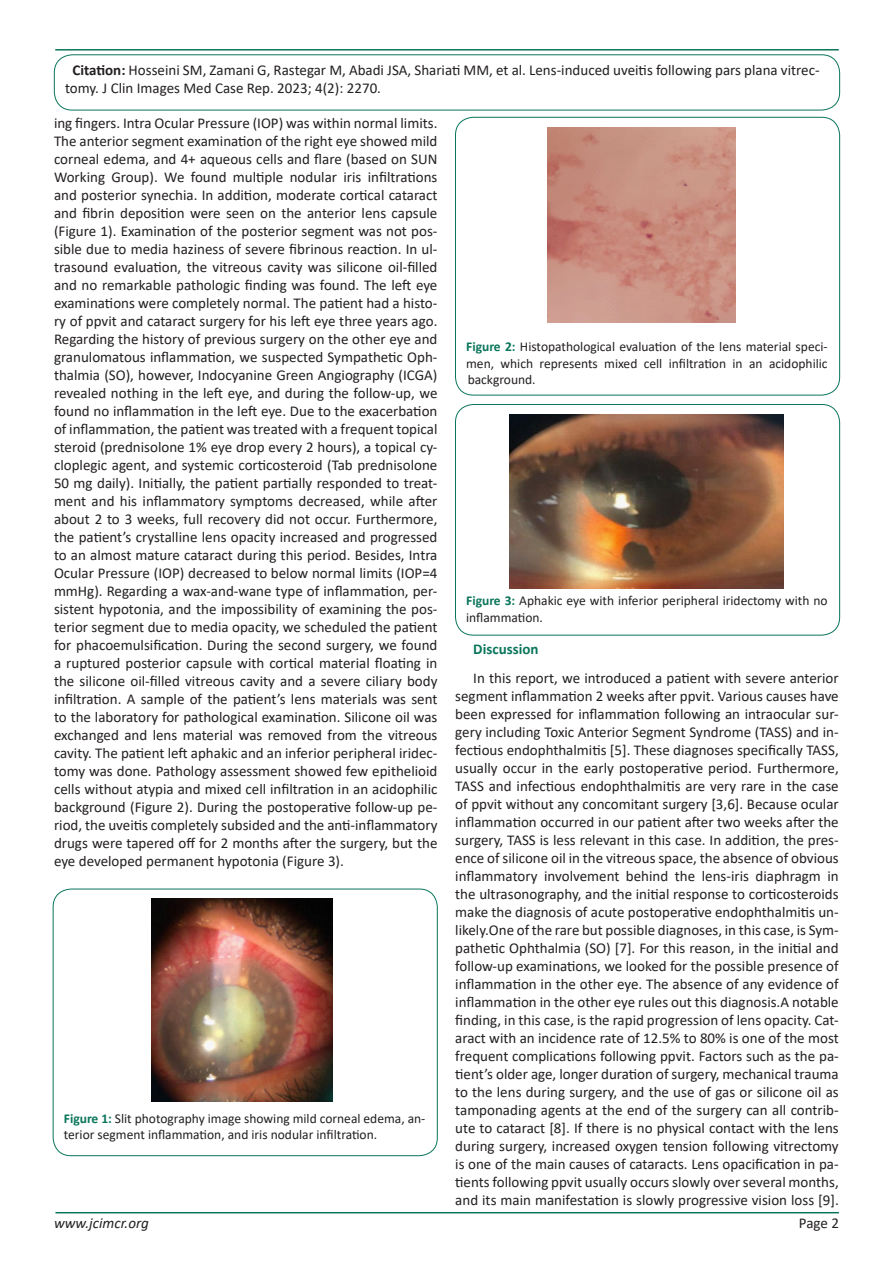
<style>
.page{position:relative;width:893px;height:1263px;background:#fff}
.page>*{position:absolute;margin:0;border:0;box-sizing:border-box;transform-origin:0 0}
.t1{font:15px/18px "Calibri";color:#231f20;text-align:justify}
.t2{font:italic 15px "Calibri";color:#231f20}
.t3{font:700 15px "Calibri";color:#0a755b}
.t4{font:13.5px/16.5px "Calibri";color:#231f20}
.s1{font-weight:700}
.s2{font-weight:700;color:#0a755b}
</style>
<div class="page">
<hr style="left:55px;top:1212px;width:784px;height:1px;background:#0a755b">
<hr style="left:55px;top:49px;width:784px;height:2px;background:#0a755b">
<div style="left:54px;top:55px;width:786px;height:55px;border:1px solid #0a755b;border-radius:18px"></div>
<div style="left:53px;top:889px;width:384px;height:267px;border:1px solid #0a755b;border-radius:18px"></div>
<img style="left:151px;top:899px;width:181px;height:202px">
<div style="left:455px;top:117px;width:385px;height:278px;border:1px solid #0a755b;border-radius:18px"></div>
<img style="left:547px;top:127px;width:188px;height:196px">
<div style="left:455px;top:404px;width:385px;height:231px;border:1px solid #0a755b;border-radius:18px"></div>
<img style="left:510px;top:414px;width:273px;height:174px">
<p class="t1" style="left:65px;top:61px;width:756px;text-indent:8px"><span class="s1">Citation:</span> Hosseini SM, Zamani G, Rastegar M, Abadi JSA, Shariati MM, et al. Lens-induced uveitis following pars plana vitrec&shy;tomy. J Clin Images Med Case Rep. 2023; 4(2): 2270.</p>
<p class="t1" style="left:54px;top:114px;width:385px">ing fingers. Intra Ocular Pressure (IOP) was within normal limits.<br>The anterior segment examination of the right eye showed mild corneal edema, and 4+ aqueous cells and flare (based on SUN Working Group). We found multiple nodular iris infiltrations and posterior synechia. In addition, moderate cortical cataract and fibrin deposition were seen on the anterior lens capsule (Figure 1). Examination of the posterior segment was not pos&shy;sible due to media haziness of severe fibrinous reaction. In ul&shy;trasound evaluation, the vitreous cavity was silicone oil-filled and no remarkable pathologic finding was found. The left eye examinations were completely normal. The patient had a histo&shy;ry of ppvit and cataract surgery for his left eye three years ago.<br>Regarding the history of previous surgery on the other eye and granulomatous inflammation, we suspected Sympathetic Oph&shy;thalmia (SO), however, Indocyanine Green Angiography (ICGA) revealed nothing in the left eye, and during the follow-up, we found no inflammation in the left eye. Due to the exacerbation of inflammation, the patient was treated with a frequent topical steroid (prednisolone 1% eye drop every 2 hours), a topical cy&shy;cloplegic agent, and systemic corticosteroid (Tab prednisolone 50 mg daily). Initially, the patient partially responded to treat&shy;ment and his inflammatory symptoms decreased, while after about 2 to 3 weeks, full recovery did not occur. Furthermore, the patient’s crystalline lens opacity increased and progressed to an almost mature cataract during this period. Besides, Intra Ocular Pressure (IOP) decreased to below normal limits (IOP=4 mmHg). Regarding a wax-and-wane type of inflammation, per&shy;sistent hypotonia, and the impossibility of examining the pos&shy;terior segment due to media opacity, we scheduled the patient for phacoemulsification. During the second surgery, we found a ruptured posterior capsule with cortical material floating in the silicone oil-filled vitreous cavity and a severe ciliary body infiltration. A sample of the patient’s lens materials was sent to the laboratory for pathological examination. Silicone oil was exchanged and lens material was removed from the vitreous cavity. The patient left aphakic and an inferior peripheral iridec&shy;tomy was done. Pathology assessment showed few epithelioid cells without atypia and mixed cell infiltration in an acidophilic background (Figure 2). During the postoperative follow-up pe&shy;riod, the uveitis completely subsided and the anti-inflammatory drugs were tapered off for 2 months after the surgery, but the eye developed permanent hypotonia (Figure 3).</p>
<p class="t4" style="left:466px;top:338px;width:363px;text-align:justify"><span class="s2">Figure 2:</span> Histopathological evaluation of the lens material speci&shy;men, which represents mixed cell infiltration in an acidophilic background.</p>
<p class="t4" style="left:466px;top:592px;width:363px"><span class="s2">Figure 3:</span> Aphakic eye with inferior peripheral iridectomy with no inflammation.</p>
<p class="t3" style="left:473px;top:638px;width:67px">Discussion</p>
<p class="t1" style="left:455px;top:669px;width:385px;text-indent:18px">In this report, we introduced a patient with severe anterior segment inflammation 2 weeks after ppvit. Various causes have been expressed for inflammation following an intraocular sur&shy;gery including Toxic Anterior Segment Syndrome (TASS) and in&shy;fectious endophthalmitis [5]. These diagnoses specifically TASS, usually occur in the early postoperative period. Furthermore, TASS and infectious endophthalmitis are very rare in the case of ppvit without any concomitant surgery [3,6]. Because ocular inflammation occurred in our patient after two weeks after the surgery, TASS is less relevant in this case. In addition, the pres&shy;ence of silicone oil in the vitreous space, the absence of obvious inflammatory involvement behind the lens-iris diaphragm in the ultrasonography, and the initial response to corticosteroids make the diagnosis of acute postoperative endophthalmitis un&shy;likely.One of the rare but possible diagnoses, in this case, is Sym&shy;pathetic Ophthalmia (SO) [7]. For this reason, in the initial and follow-up examinations, we looked for the possible presence of inflammation in the other eye. The absence of any evidence of inflammation in the other eye rules out this diagnosis.A notable finding, in this case, is the rapid progression of lens opacity. Cat&shy;aract with an incidence rate of 12.5% to 80% is one of the most frequent complications following ppvit. Factors such as the pa&shy;tient’s older age, longer duration of surgery, mechanical trauma to the lens during surgery, and the use of gas or silicone oil as tamponading agents at the end of the surgery can all contrib&shy;ute to cataract [8]. If there is no physical contact with the lens during surgery, increased oxygen tension following vitrectomy is one of the main causes of cataracts. Lens opacification in pa&shy;tients following ppvit usually occurs slowly over several months, and its main manifestation is slowly progressive vision loss [9].</p>
<p class="t4" style="left:64px;top:1110px;width:363px"><span class="s2">Figure 1:</span> Slit photography image showing mild corneal edema, an&shy;terior segment inflammation, and iris nodular infiltration.</p>
<p class="t2" style="left:54px;top:1212px;width:96px">www.jcimcr.org</p>
<p class="t1" style="left:799px;top:1213px;width:42px">Page 2</p>
</div>
